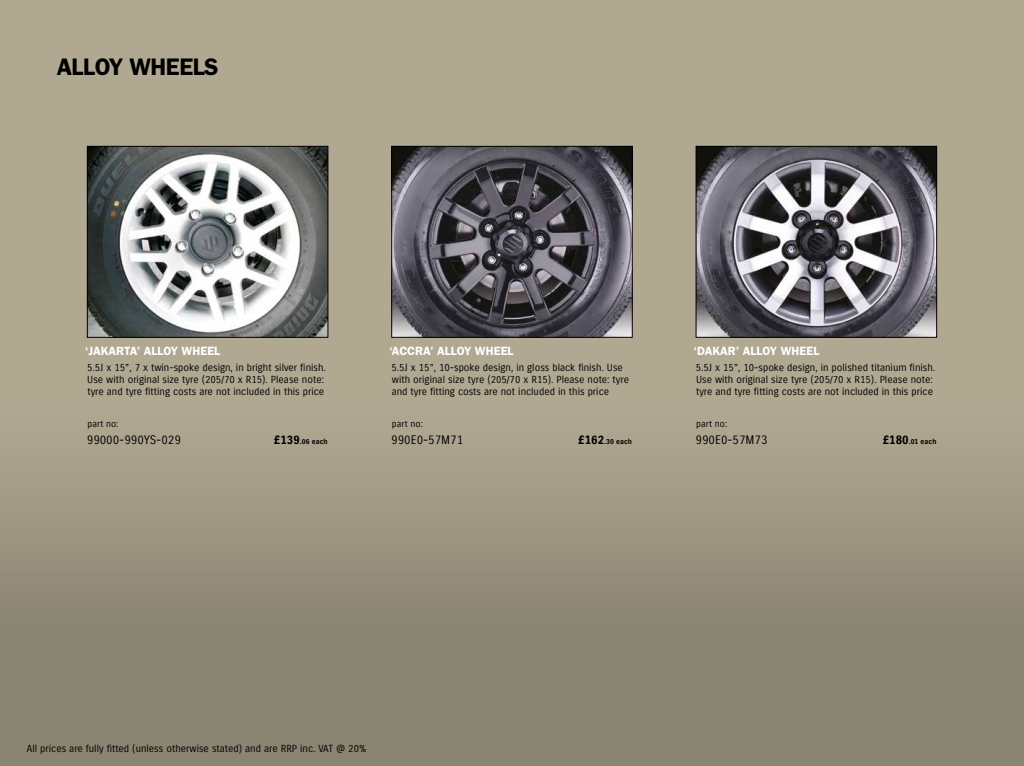
<style>
.page{position:relative;width:1024px;height:766px;background:#fff}
.page>*{position:absolute;margin:0;border:0;box-sizing:border-box;transform-origin:0 0}
.t1{font:600 24px "Franklin Gothic";letter-spacing:-.02em;color:#000}
.t2{font:600 12px "Franklin Gothic";color:#fff}
.t3{font:12px "Suzuki PRO Regular";color:#000}
.t4{font:10px/12px "Suzuki PRO Regular";color:#000}
.t5{font:9.2px "Suzuki PRO Regular";letter-spacing:.01em;color:#000}
.t6{font:7.1px "Suzuki PRO Bold";letter-spacing:.015em;color:#000}
.s1{font-size:12px}
</style>
<div class="page">
<div style="left:0;top:0;width:1023px;height:765px;background:linear-gradient(to bottom,#bab29a,#8d8674)"></div>
<img style="left:393px;top:148px;width:237px;height:187px">
<div style="left:391px;top:146px;width:241px;height:191px;border:1px solid #000"></div>
<img style="left:89px;top:148px;width:237px;height:187px">
<div style="left:87px;top:146px;width:241px;height:191px;border:1px solid #000"></div>
<img style="left:697px;top:148px;width:237px;height:187px">
<div style="left:695px;top:146px;width:241px;height:191px;border:1px solid #000"></div>
<h1 class="t1" style="left:57px;top:52px;width:163px">ALLOY WHEELS</h1>
<p class="t2" style="left:85px;top:344px;width:137px">‘JAKARTA’ ALLOY WHEEL</p>
<p class="t4" style="left:87px;top:361px;width:240px">5.5J x 15”, 7 x twin-spoke design, in bright silver finish.<br>Use with original size tyre (205/70 x R15). Please note: tyre and tyre fitting costs are not included in this price</p>
<p class="t5" style="left:87px;top:418px;width:33px">part no:</p>
<p class="t3" style="left:87px;top:432px;width:95px">99000-990YS-029</p>
<p class="t6" style="left:274px;top:437px;width:55px"><span class="s1">£139</span>.06 each</p>
<p class="t2" style="left:389px;top:344px;width:126px">‘ACCRA’ ALLOY WHEEL</p>
<p class="t4" style="left:391px;top:361px;width:239px">5.5J x 15”, 10-spoke design, in gloss black finish. Use with original size tyre (205/70 x R15). Please note: tyre and tyre fitting costs are not included in this price</p>
<p class="t5" style="left:392px;top:418px;width:33px">part no:</p>
<p class="t3" style="left:391px;top:432px;width:73px">990E0-57M71</p>
<p class="t6" style="left:578px;top:437px;width:55px"><span class="s1">£162</span>.30 each</p>
<p class="t2" style="left:693px;top:344px;width:127px">‘DAKAR’ ALLOY WHEEL</p>
<p class="t4" style="left:695px;top:361px;width:241px">5.5J x 15”, 10-spoke design, in polished titanium finish.<br>Use with original size tyre (205/70 x R15). Please note: tyre and tyre fitting costs are not included in this price</p>
<p class="t5" style="left:696px;top:418px;width:33px">part no:</p>
<p class="t3" style="left:695px;top:432px;width:73px">990E0-57M73</p>
<p class="t6" style="left:882px;top:437px;width:55px"><span class="s1">£180</span>.01 each</p>
<p class="t4" style="left:27px;top:742px;width:341px">All prices are fully fitted (unless otherwise stated) and are RRP inc. VAT @ 20%</p>
</div>
